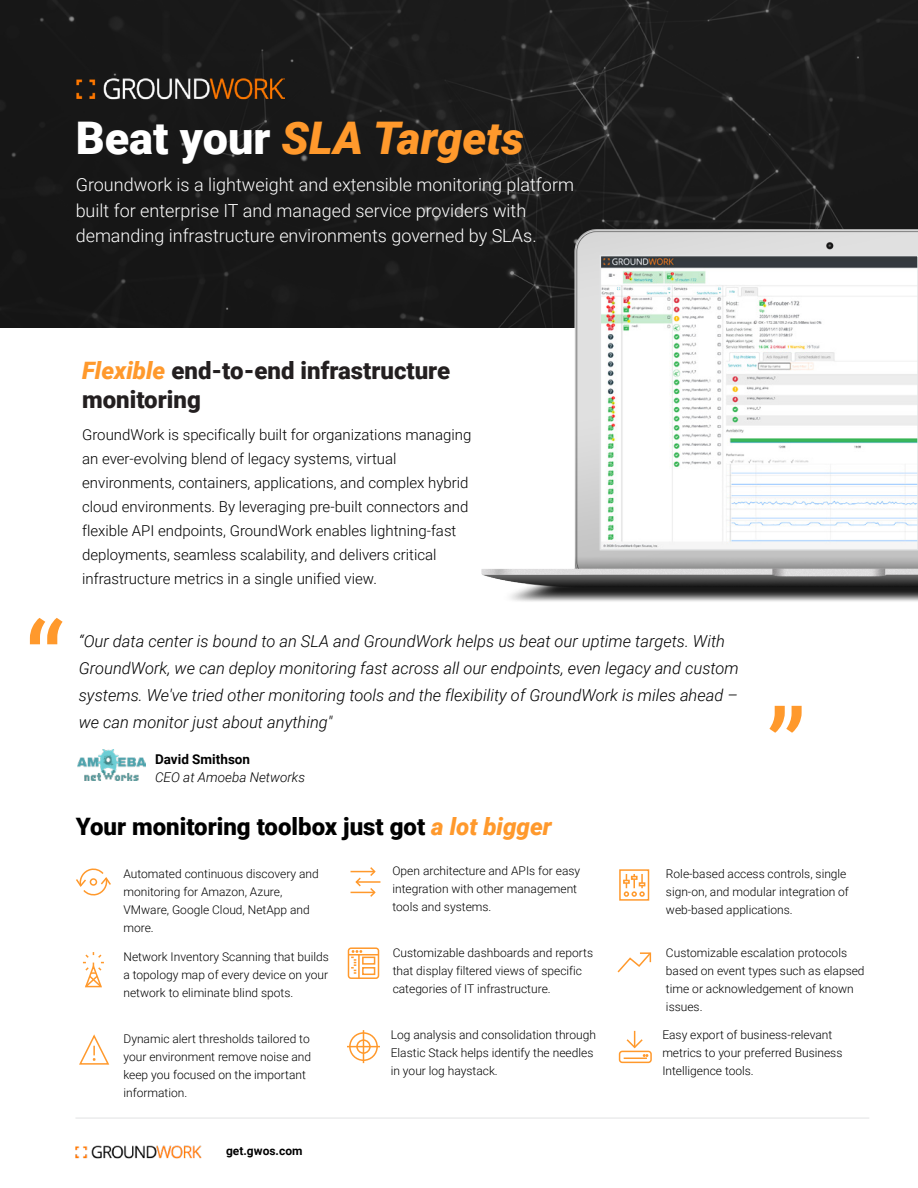
<style>
.page{position:relative;width:918px;height:1188px;background:#fff}
.page>*{position:absolute;margin:0;border:0;box-sizing:border-box;transform-origin:0 0}
.t1{font:112.5px "Roboto";color:#ff992c}
.t2{font:italic 900 45px "Roboto";color:#ff992c}
.t3{font:900 24px/28.8px "Roboto";color:#231f20}
.t4{font:900 24px "Roboto";color:#000}
.t5{font:300 18px/25.5px "Roboto";color:#fff}
.t6{font:italic 300 16.5px/27px "Roboto";color:#000}
.t7{font:300 15px/24px "Roboto";color:#000}
.t8{font:italic 300 13.5px "Roboto";color:#000}
.t9{font:700 13.5px "Roboto";color:#000}
.t10{font:300 12px/18px "Roboto";color:#000}
.t11{font:700 12px "Roboto";color:#000}
.s1{font-style:normal;color:#fff}
.s2{font-style:italic;color:#ff992c}
</style>
<div class="page">
<div style="left:0;top:0;width:918px;height:328px;background:#191919"></div>
<img style="left:76px;top:77px;width:209px;height:27px">
<img style="left:75px;top:1145px;width:127px;height:14px">
<img style="left:77px;top:750px;width:68px;height:31px">
<img style="left:482px;top:230px;width:436px;height:372px">
<svg style="left:76px;top:868px;width:35px;height:28px"></svg>
<div style="left:90px;top:878px;width:7px;height:8px;border:2px solid #ff992c;border-radius:50%"></div>
<svg style="left:83px;top:952px;width:21px;height:36px"></svg>
<svg style="left:79px;top:1034px;width:31px;height:31px"></svg>
<svg style="left:351px;top:867px;width:25px;height:30px"></svg>
<hr style="left:356px;top:881px;width:24px;height:2px;background:#ff992c">
<div style="left:348px;top:947px;width:31px;height:32px;border:2px solid #ff992c;border-radius:3px"></div>
<hr style="left:348px;top:954px;width:30px;height:1px;background:#ff992c">
<hr style="left:358px;top:955px;width:2px;height:23px;background:#ff992c">
<div style="left:362px;top:957px;width:13px;height:8px;border:2px solid #ff992c"></div>
<div style="left:362px;top:967px;width:13px;height:8px;border:2px solid #ff992c"></div>
<svg style="left:351px;top:950px;width:11px;height:24px"></svg>
<div style="left:619px;top:869px;width:30px;height:32px;border:2px solid #ff992c"></div>
<svg style="left:623px;top:874px;width:22px;height:23px"></svg>
<div style="left:349px;top:1032px;width:29px;height:29px;border:2px solid #ff992c;border-radius:50%"></div>
<div style="left:356px;top:1039px;width:15px;height:15px;border:2px solid #ff992c;border-radius:50%"></div>
<hr style="left:363px;top:1030px;width:1px;height:33px;background:#ff992c">
<hr style="left:347px;top:1046px;width:33px;height:1px;background:#ff992c">
<svg style="left:617px;top:952px;width:35px;height:21px"></svg>
<div style="left:619px;top:1051px;width:33px;height:12px;border:2px solid #ff992c;border-radius:3px"></div>
<svg style="left:624px;top:1031px;width:24px;height:28px"></svg>
<hr style="left:75px;top:1118px;width:794px;height:1px;background:#e1e2e3">
<img style="left:603px;top:258px;width:312px;height:289px">
<div style="left:600px;top:255px;width:318px;height:295px;border:2px solid #e2e3e4"></div>
<h2 class="t2" style="left:76px;top:107px;width:450px"><span class="s1">Beat your</span> SLA Targets</h2>
<h3 class="t5" style="left:76px;top:171px;width:500px">Groundwork is a lightweight and extensible monitoring platform built for enterprise IT and managed service providers with demanding infrastructure environments governed by SLAs.</h3>
<h1 class="t1" style="left:24px;top:584px;width:41px">“</h1>
<h3 class="t3" style="left:82px;top:355px;width:370px"><span class="s2">Flexible</span> end-to-end infrastructure monitoring</h3>
<p class="t7" style="left:82px;top:422px;width:391px">GroundWork is specifically built for organizations managing an ever-evolving blend of legacy systems, virtual environments, containers, applications, and complex hybrid cloud environments. By leveraging pre-built connectors and flexible API endpoints, GroundWork enables lightning-fast deployments, seamless scalability, and delivers critical infrastructure metrics in a single unified view.</p>
<p class="t6" style="left:79px;top:627px;width:662px">“Our data center is bound to an SLA and GroundWork helps us beat our uptime targets. With GroundWork, we can deploy monitoring fast across all our endpoints, even legacy and custom systems. We've tried other monitoring tools and the flexibility of GroundWork is miles ahead – we can monitor just about anything"</p>
<p class="t9" style="left:155px;top:750px;width:97px">David Smithson</p>
<p class="t8" style="left:155px;top:768px;width:152px">CEO at Amoeba Networks</p>
<h1 class="t1" style="left:766px;top:671px;width:42px">”</h1>
<h3 class="t4" style="left:76px;top:810px;width:478px">Your monitoring toolbox just got <span class="s2">a lot bigger</span></h3>
<p class="t10" style="left:123px;top:864px;width:197px">Automated continuous discovery and monitoring for Amazon, Azure,<br>VMware, Google Cloud, NetApp and more.</p>
<p class="t10" style="left:123px;top:947px;width:207px;text-align:justify">Network Inventory Scanning that builds a topology map of every device on your network to eliminate blind spots.</p>
<p class="t10" style="left:123px;top:1029px;width:189px">Dynamic alert thresholds tailored to your environment remove noise and keep you focused on the important information.</p>
<p class="t10" style="left:393px;top:861px;width:189px">Open architecture and APIs for easy integration with other management tools and systems.</p>
<p class="t10" style="left:393px;top:944px;width:202px">Customizable dashboards and reports that display filtered views of specific categories of IT infrastructure.</p>
<p class="t10" style="left:391px;top:1025px;width:207px">Log analysis and consolidation through<br>Elastic Stack helps identify the needles in your log haystack.</p>
<p class="t10" style="left:666px;top:864px;width:184px">Role-based access controls, single sign-on, and modular integration of web-based applications.</p>
<p class="t10" style="left:666px;top:944px;width:200px">Customizable escalation protocols based on event types such as elapsed time or acknowledgement of known issues.</p>
<p class="t10" style="left:662px;top:1025px;width:182px">Easy export of business-relevant metrics to your preferred Business<br>Intelligence tools.</p>
<p class="t11" style="left:226px;top:1142px;width:78px">get.gwos.com</p>
</div>
